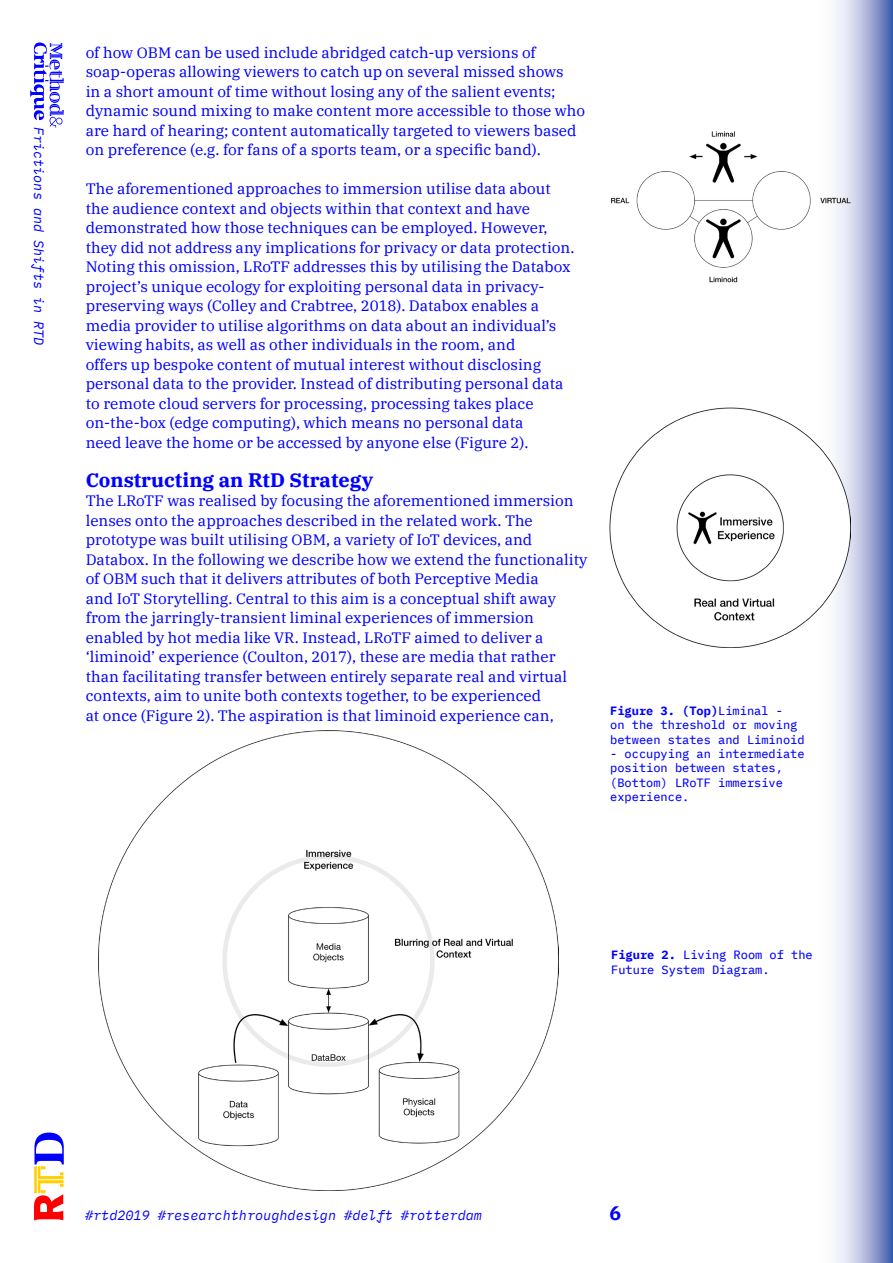
<style>
.page{position:relative;width:893px;height:1263px;background:#fff}
.page>*{position:absolute;margin:0;border:0;box-sizing:border-box;transform-origin:0 0}
.Main_Body_Text{font:700 19.5px "IBM Plex Serif";color:#00f}
.t1{font:700 19.5px "IBM Plex Sans";color:#00f}
.Main_Body_Text-2{font:15px/19.5px "IBM Plex Serif";color:#00f}
.t2{font:italic 13.5px "IBM Plex Mono";color:#00f}
.Image_Caption{font:12px/14.4px "IBM Plex Mono Text";color:#00f}
.s1{font-family:"IBM Plex Mono";font-weight:700}
</style>
<div class="page">
<svg style="left:836px;top:0;width:57px;height:1263px;background:#a5b0d7"></svg>
<svg style="left:30px;top:43px;width:34px;height:85px"></svg>
<svg style="left:34px;top:1132px;width:30px;height:88px"></svg>
<img style="left:611px;top:130px;width:240px;height:153px">
<img style="left:98px;top:730px;width:461px;height:460px">
<img style="left:610px;top:407px;width:240px;height:241px">
<p class="t2" style="left:49px;top:127px;width:220px;rotate:90deg">Frictions and Shifts in RTD</p>
<p class="Main_Body_Text-2" style="left:86px;top:41px;width:501px">of how OBM can be used include abridged catch-up versions of soap-operas allowing viewers to catch up on several missed shows<br>in a short amount of time without losing any of the salient events; dynamic sound mixing to make content more accessible to those who are hard of hearing; content automatically targeted to viewers based on preference (e.g. for fans of a sports team, or a specific band).</p>
<p class="Main_Body_Text-2" style="left:86px;top:178px;width:490px">The aforementioned approaches to immersion utilise data about the audience context and objects within that context and have demonstrated how those techniques can be employed. However, they did not address any implications for privacy or data protection.<br>Noting this omission, LRoTF addresses this by utilising the Databox project’s unique ecology for exploiting personal data in privacy&shy;preserving ways (Colley and Crabtree, 2018). Databox enables a media provider to utilise algorithms on data about an individual’s viewing habits, as well as other individuals in the room, and<br>offers up bespoke content of mutual interest without disclosing personal data to the provider. Instead of distributing personal data to remote cloud servers for processing, processing takes place on-the-box (edge computing), which means no personal data<br>need leave the home or be accessed by anyone else (Figure 2).</p>
<p class="Main_Body_Text" style="left:86px;top:464px;width:289px">Constructing an RtD Strategy</p>
<p class="Main_Body_Text-2" style="left:86px;top:490px;width:503px">The LRoTF was realised by focusing the aforementioned immersion lenses onto the approaches described in the related work. The prototype was built utilising OBM, a variety of IoT devices, and Databox. In the following we describe how we extend the functionality of OBM such that it delivers attributes of both Perceptive Media<br>and IoT Storytelling. Central to this aim is a conceptual shift away from the jarringly-transient liminal experiences of immersion enabled by hot media like VR. Instead, LRoTF aimed to deliver a ‘liminoid’ experience (Coulton, 2017), these are media that rather than facilitating transfer between entirely separate real and virtual contexts, aim to unite both contexts together, to be experienced<br>at once (Figure 2). The aspiration is that liminoid experience can,</p>
<p class="Image_Caption" style="left:610px;top:702px;width:196px"><span class="s1">Figure 3. (Top)</span>Liminal -<br>on the threshold or moving between states and Liminoid</p>
<p class="Image_Caption" style="left:610px;top:745px;width:196px">- occupying an intermediate position between states,</p>
<p class="Image_Caption" style="left:610px;top:774px;width:174px">(Bottom) LRoTF immersive experience.</p>
<p class="Image_Caption" style="left:611px;top:947px;width:203px"><span class="s1">Figure 2.</span> Living Room of the<br>Future System Diagram.</p>
<p class="t2" style="left:85px;top:1205px;width:398px">#rtd2019 #researchthroughdesign #delft #rotterdam</p>
<h1 class="t1" style="left:609px;top:1198px;width:13px">6</h1>
</div>
